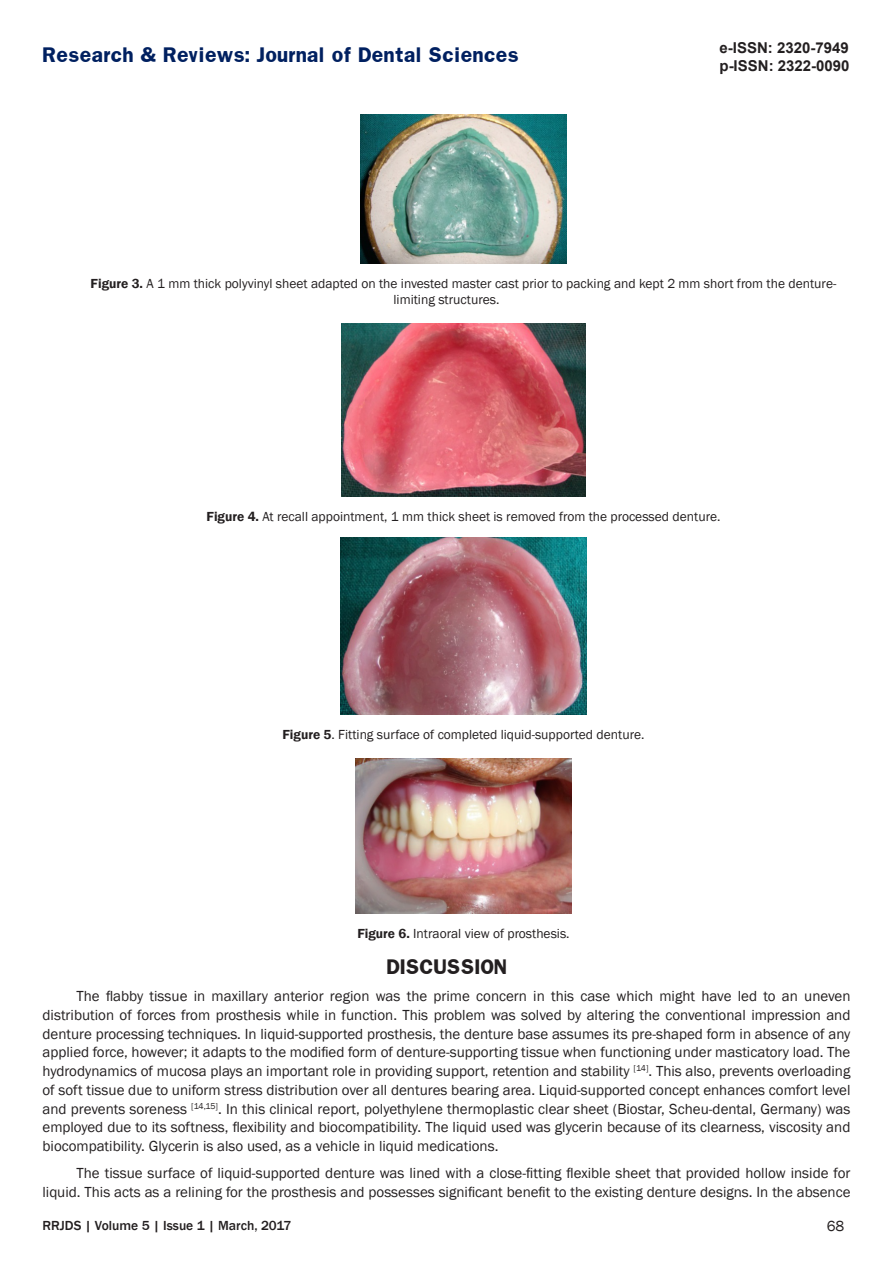
<style>
.page{position:relative;width:893px;height:1263px;background:#fff}
.page>*{position:absolute;margin:0;border:0;box-sizing:border-box;transform-origin:0 0}
.t1{font:700 18px "Franklin";color:#002060}
.SD{font:700 18px "Franklin";color:#231f20}
.t2{font:15px/18.8px "Franklin Gothic";color:#231f20;text-align:justify}
.t3{font:700 15px/18px "Arial";color:#231f20}
.t4{font:13.5px/16.2px "Franklin Gothic";color:#231f20}
.t5{font:500 13.5px "Franklin Gothic";color:#231f20}
.s1{font-weight:600}
</style>
<div class="page">
<img style="left:361px;top:115px;width:205px;height:148px">
<img style="left:342px;top:323px;width:243px;height:174px">
<img style="left:340px;top:538px;width:247px;height:176px">
<img style="left:355px;top:759px;width:217px;height:154px">
<p class="t1" style="left:43px;top:43px;width:478px">Research &amp; Reviews: Journal of Dental Sciences</p>
<p class="t3" style="left:719px;top:40px;width:132px">e-ISSN: 2320-7949 p-ISSN: 2322-0090</p>
<p class="t4" style="left:394px;top:275px;width:444px;text-indent:-303px"><span class="s1">Figure 3.</span> A 1 mm thick polyvinyl sheet adapted on the invested master cast prior to packing and kept 2 mm short from the denture&shy;limiting structures.</p>
<p class="t4" style="left:207px;top:509px;width:515px"><span class="s1">Figure 4.</span> At recall appointment, 1 mm thick sheet is removed from the processed denture.</p>
<p class="t4" style="left:282px;top:726px;width:363px"><span class="s1">Figure 5</span>. Fitting surface of completed liquid-supported denture.</p>
<p class="t4" style="left:357px;top:926px;width:214px"><span class="s1">Figure 6.</span> Intraoral view of prosthesis.</p>
<p class="SD" style="left:386px;top:954px;width:122px">DISCUSSION</p>
<p class="t2" style="left:43px;top:987px;width:809px;text-indent:34px">The flabby tissue in maxillary anterior region was the prime concern in this case which might have led to an uneven distribution of forces from prosthesis while in function. This problem was solved by altering the conventional impression and denture processing techniques. In liquid-supported prosthesis, the denture base assumes its pre-shaped form in absence of any applied force, however; it adapts to the modified form of denture-supporting tissue when functioning under masticatory load. The hydrodynamics of mucosa plays an important role in providing support, retention and stability <sup>[14]</sup>. This also, prevents overloading of soft tissue due to uniform stress distribution over all dentures bearing area. Liquid-supported concept enhances comfort level and prevents soreness <sup>[14,15]</sup>. In this clinical report, polyethylene thermoplastic clear sheet (Biostar, Scheu-dental, Germany) was employed due to its softness, flexibility and biocompatibility. The liquid used was glycerin because of its clearness, viscosity and biocompatibility. Glycerin is also used, as a vehicle in liquid medications.</p>
<p class="t2" style="left:43px;top:1164px;width:809px;text-align:right">The tissue surface of liquid-supported denture was lined with a close-fitting flexible sheet that provided hollow inside for liquid. This acts as a relining for the prosthesis and possesses significant benefit to the existing denture designs. In the absence</p>
<p class="t5" style="left:43px;top:1217px;width:250px">RRJDS | Volume 5 | Issue 1 | March, 2017</p>
<p class="t2" style="left:827px;top:1217px;width:19px">68</p>
</div>
